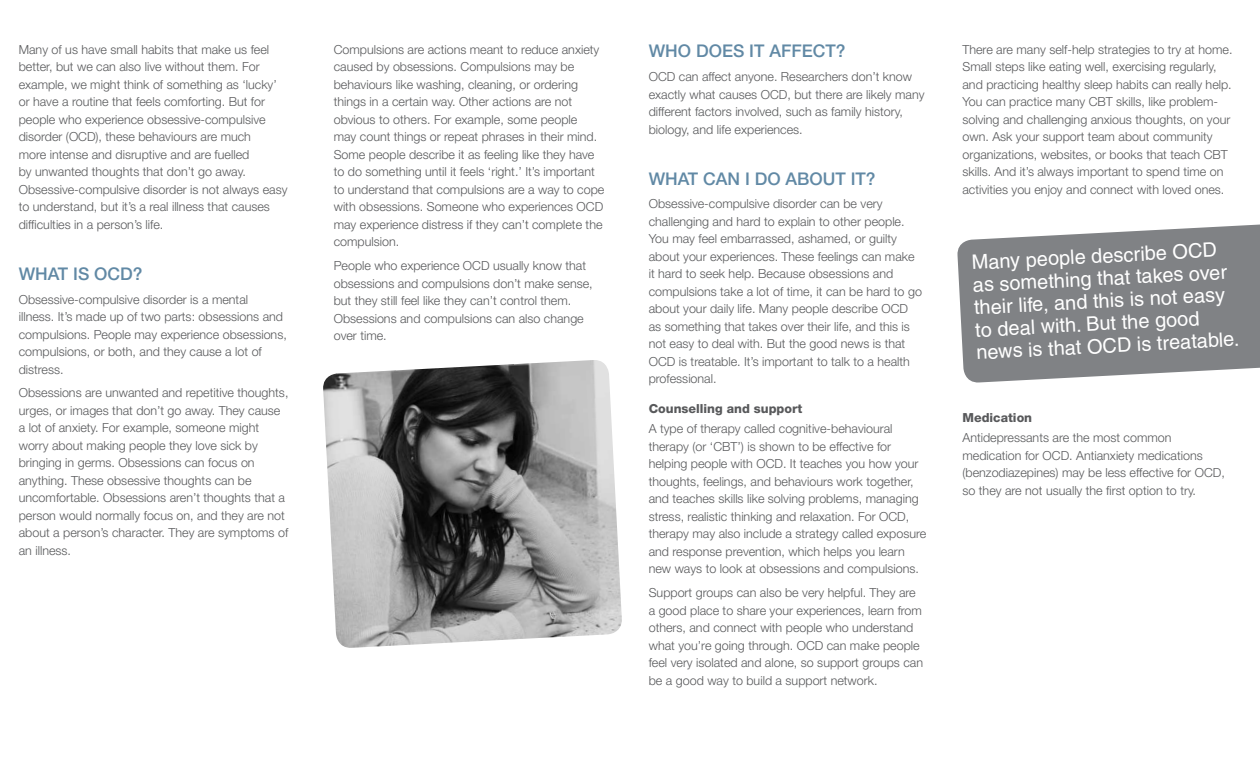
<style>
.page{position:relative;width:1260px;height:765px;background:#fff}
.page>*{position:absolute;margin:0;border:0;box-sizing:border-box;transform-origin:0 0}
.t1{font:20px/22.5px "Helvetica";color:#fff}
.t2{font:500 17.5px "Helvetica Neue LT Std";color:#6189a5}
.t3{font:300 12.5px/17.5px "Helvetica Neue LT Std";color:#58595b}
.t4{font:800 12.5px "Helvetica Neue LT Std";color:#58595b}
</style>
<div class="page">
<svg style="left:957px;top:224px;width:303px;height:159px;background:#8e9092"></svg>
<img style="left:323px;top:360px;width:299px;height:288px">
<p class="t3" style="left:19px;top:40px;width:270px">Many of us have small habits that make us feel better, but we can also live without them. For example, we might think of something as ‘lucky’ or have a routine that feels comforting. But for people who experience obsessive-compulsive disorder (OCD), these behaviours are much<br>more intense and disruptive and are fuelled<br>by unwanted thoughts that don’t go away.<br>Obsessive-compulsive disorder is not always easy to understand, but it’s a real illness that causes difficulties in a person’s life.</p>
<h2 class="t2" style="left:19px;top:263px;width:89px">WHAT IS OCD</h2>
<h2 class="t2" style="left:133px;top:263px;width:11px">?</h2>
<p class="t3" style="left:19px;top:290px;width:270px">Obsessive-compulsive disorder is a mental illness. It’s made up of two parts: obsessions and compulsions. People may experience obsessions, compulsions, or both, and they cause a lot of distress.</p>
<p class="t3" style="left:19px;top:384px;width:271px">Obsessions are unwanted and repetitive thoughts, urges, or images that don’t go away. They cause a lot of anxiety. For example, someone might worry about making people they love sick by bringing in germs. Obsessions can focus on anything. These obsessive thoughts can be uncomfortable. Obsessions aren’t thoughts that a person would normally focus on, and they are not about a person’s character. They are symptoms of an illness.</p>
<p class="t3" style="left:334px;top:40px;width:272px">Compulsions are actions meant to reduce anxiety caused by obsessions. Compulsions may be behaviours like washing, cleaning, or ordering things in a certain way. Other actions are not obvious to others. For example, some people<br>may count things or repeat phrases in their mind.<br>Some people describe it as feeling like they have to do something until it feels ‘right.’ It’s important to understand that compulsions are a way to cope with obsessions. Someone who experiences OCD may experience distress if they can’t complete the compulsion.</p>
<p class="t3" style="left:334px;top:257px;width:261px">People who experience OCD usually know that obsessions and compulsions don’t make sense, but they still feel like they can’t control them.<br>Obsessions and compulsions can also change over time.</p>
<h2 class="t2" style="left:649px;top:41px;width:198px">WH O DOES IT AFFECT?</h2>
<p class="t3" style="left:649px;top:68px;width:277px">OCD can affect anyone. Researchers don’t know exactly what causes OCD, but there are likely many different factors involved, such as family history, biology, and life experiences.</p>
<h2 class="t2" style="left:649px;top:168px;width:228px">WHAT CAN I DO ABOUT IT?</h2>
<p class="t3" style="left:649px;top:195px;width:275px">Obsessive-compulsive disorder can be very challenging and hard to explain to other people.<br>You may feel embarrassed, ashamed, or guilty about your experiences. These feelings can make it hard to seek help. Because obsessions and compulsions take a lot of time, it can be hard to go about your daily life. Many people describe OCD as something that takes over their life, and this is not easy to deal with. But the good news is that OCD is treatable. It’s important to talk to a health professional.</p>
<p class="t4" style="left:649px;top:402px;width:155px">Counselling and support</p>
<p class="t3" style="left:649px;top:420px;width:279px">A type of therapy called cognitive-behavioural therapy (or ‘CBT’) is shown to be effective for helping people with OCD. It teaches you how your thoughts, feelings, and behaviours work together, and teaches skills like solving problems, managing stress, realistic thinking and relaxation. For OCD, therapy may also include a strategy called exposure and response prevention, which helps you learn new ways to look at obsessions and compulsions.</p>
<p class="t3" style="left:649px;top:584px;width:276px">Support groups can also be very helpful. They are a good place to share your experiences, learn from others, and connect with people who understand what you’re going through. OCD can make people feel very isolated and alone, so support groups can be a good way to build a support network.</p>
<p class="t3" style="left:962px;top:40px;width:271px">There are many self-help strategies to try at home.<br>Small steps like eating well, exercising regularly, and practicing healthy sleep habits can really help.<br>You can practice many CBT skills, like problem&shy;solving and challenging anxious thoughts, on your own. Ask your support team about community organizations, websites, or books that teach CBT skills. And it’s always important to spend time on activities you enjoy and connect with loved ones.</p>
<h1 class="t1" style="left:971px;top:251px;width:265px;rotate:-3deg">Many people describe OCD as something that takes over their life, and this is not easy to deal with. But the good news is that OCD is treatable.</h1>
<p class="t4" style="left:962px;top:410px;width:71px">Medication</p>
<p class="t3" style="left:962px;top:429px;width:264px">Antidepressants are the most common medication for OCD. Antianxiety medications (benzodiazepines) may be less effective for OCD, so they are not usually the first option to try.</p>
</div>
